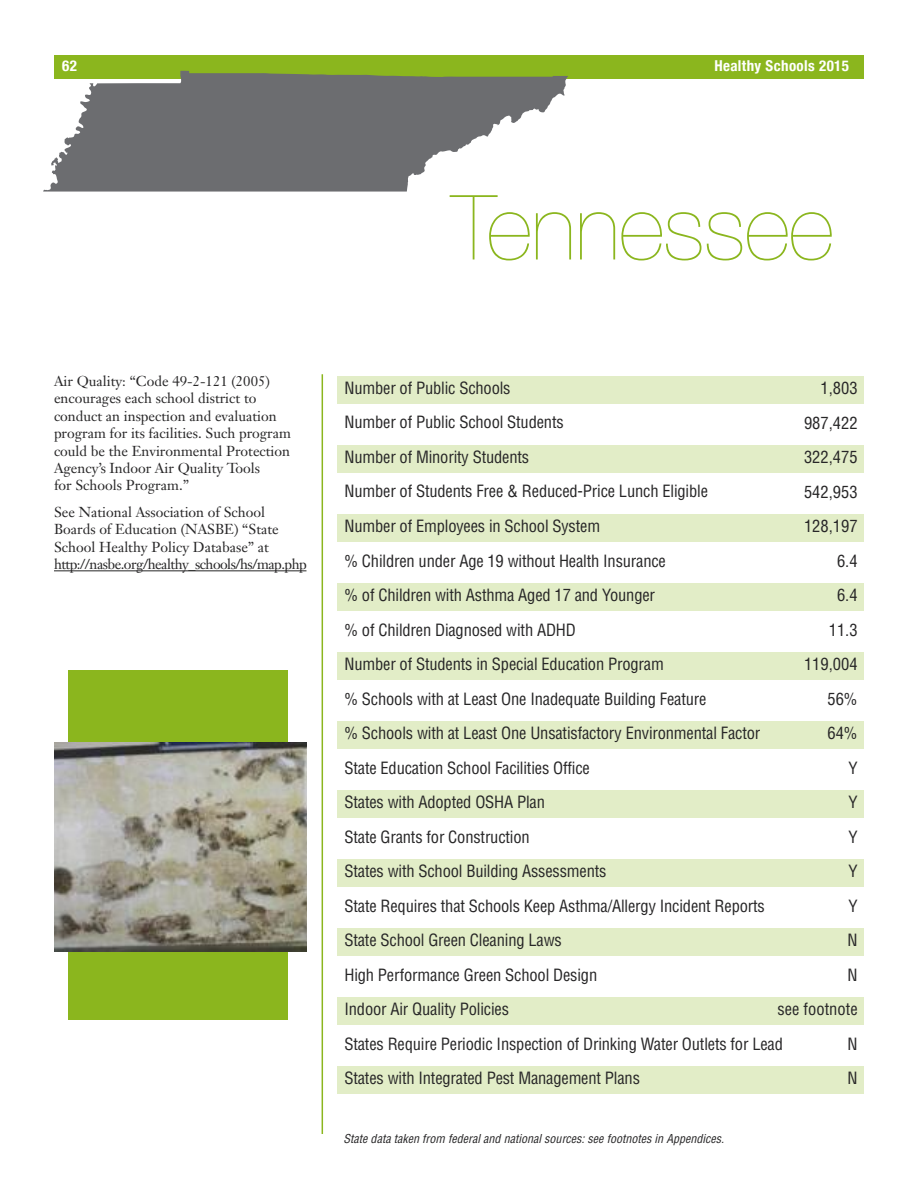
<style>
.page{position:relative;width:918px;height:1188px;background:#fff}
.page>*{position:absolute;margin:0;border:0;box-sizing:border-box;transform-origin:0 0}
.t1{font:200 90px "Helvetica Neue";letter-spacing:-.01em;color:#8bb61e}
.t2{font:condensed 16.5px/34.5px "Helvetica";letter-spacing:-.01em;color:#272627}
.t3{font:700 condensed 15px "Helvetica Neue";letter-spacing:.025em;color:#fff}
.t4{font:14.25px/17.4px "Janson Text";color:#272627}
.t5{font:italic condensed 12px "Helvetica";letter-spacing:.005em;color:#272627}
</style>
<div class="page">
<div style="left:54px;top:55px;width:810px;height:24px;background:#8bb61e"></div>
<div style="left:337px;top:376px;width:527px;height:28px;background:#e2edc7"></div>
<div style="left:337px;top:445px;width:527px;height:28px;background:#e2edc7"></div>
<div style="left:337px;top:514px;width:527px;height:28px;background:#e2edc7"></div>
<div style="left:337px;top:583px;width:527px;height:28px;background:#e2edc7"></div>
<div style="left:337px;top:652px;width:527px;height:28px;background:#e2edc7"></div>
<div style="left:337px;top:721px;width:527px;height:28px;background:#e2edc7"></div>
<div style="left:337px;top:790px;width:527px;height:28px;background:#e2edc7"></div>
<div style="left:337px;top:859px;width:527px;height:28px;background:#e2edc7"></div>
<div style="left:337px;top:928px;width:527px;height:28px;background:#e2edc7"></div>
<div style="left:337px;top:997px;width:527px;height:28px;background:#e2edc7"></div>
<div style="left:337px;top:1066px;width:527px;height:28px;background:#e2edc7"></div>
<svg style="left:43px;top:71px;width:525px;height:121px;fill:#6c6d70"></svg>
<hr style="left:322px;top:374px;width:1px;height:760px;background:#8bb61e">
<hr style="left:54px;top:570px;width:252px;height:1px;background:#272627">
<div style="left:68px;top:671px;width:220px;height:349px;background:#8bb61e"></div>
<img style="left:54px;top:742px;width:253px;height:210px">
<p class="t3" style="left:62px;top:57px;width:16px">62</p>
<p class="t3" style="left:714px;top:57px;width:136px">Healthy Schools 2015</p>
<h1 class="t1" style="left:451px;top:176px;width:384px">Tennessee</h1>
<p class="t4" style="left:54px;top:374px;width:238px">Air Quality: “Code 49-2-121 (2005) encourages each school district to conduct an inspection and evaluation program for its facilities. Such program could be the Environmental Protection Agency’s Indoor Air Quality Tools<br>for Schools Program.”</p>
<p class="t4" style="left:54px;top:505px;width:254px">See National Association of School Boards of Education (NASBE) “State School Healthy Policy Database” at http://nasbe.org/healthy_schools/hs/map.php</p>
<p class="t2" style="left:344px;top:371px;width:440px">Number of Public Schools<br>Number of Public School Students<br>Number of Minority Students<br>Number of Students Free &amp; Reduced-Price Lunch Eligible<br>Number of Employees in School System<br>% Children under Age 19 without Health Insurance<br>% of Children with Asthma Aged 17 and Younger<br>% of Children Diagnosed with ADHD<br>Number of Students in Special Education Program<br>% Schools with at Least One Inadequate Building Feature<br>% Schools with at Least One Unsatisfactory Environmental Factor State Education School Facilities Office<br>States with Adopted OSHA Plan<br>State Grants for Construction<br>States with School Building Assessments<br>State Requires that Schools Keep Asthma/Allergy Incident Reports State School Green Cleaning Laws<br>High Performance Green School Design<br>Indoor Air Quality Policies<br>States Require Periodic Inspection of Drinking Water Outlets for Lead States with Integrated Pest Management Plans</p>
<p class="t2" style="left:778px;top:371px;width:82px;text-align:right">1,803<br>987,422<br>322,475<br>542,953<br>128,197<br>6.4<br>6.4<br>11.3<br>119,004<br>56%<br>64%<br>Y<br>Y<br>Y<br>Y<br>Y<br>N<br>N<br>see footnote<br>N<br>N</p>
<p class="t5" style="left:344px;top:1132px;width:382px">State data taken from federal and national sources: see footnotes in Appendices.</p>
</div>
